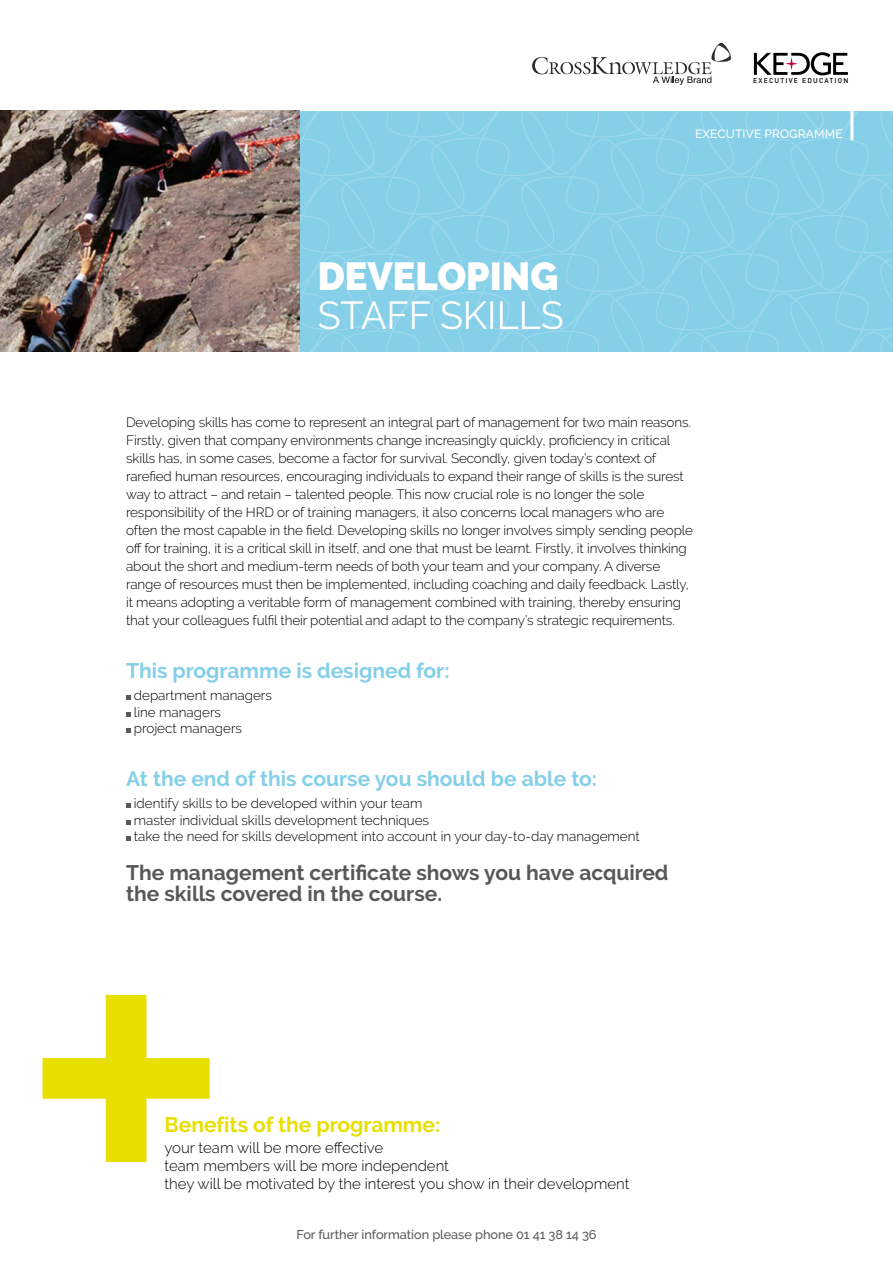
<style>
.page{position:relative;width:893px;height:1263px;background:#fff}
.page>*{position:absolute;margin:0;border:0;box-sizing:border-box;transform-origin:0 0}
._1-Main_Title{font:39px/39px "Raleway";color:#fff}
._2-body_conclusion{font:700 21px/21px "Raleway";color:#58585a}
._2-body_title{font:700 21px "Raleway";color:#85cfe8}
._3-benefices_title{font:700 21px "Raleway";color:#e7df00}
._3-benefice_body{font:300 15px "Raleway";color:#000}
._2-body_text{font:300 13.5px/18px "Raleway";letter-spacing:-.01em;color:#000}
._2-body_bullet{font:300 13.5px "Raleway";color:#000}
._4-footer{font:500 12.75px "Raleway";letter-spacing:-.005em;color:#58585a}
._0-Programm{font:500 12px "Raleway";letter-spacing:.01em;color:#fff}
.t1{font:500 6.9px "DINOT";letter-spacing:.17em;color:#000}
.s1{font-weight:900}
</style>
<div class="page">
<svg style="left:43px;top:995px;width:167px;height:167px"></svg>
<svg style="left:126px;top:696px;width:4px;height:4px"></svg>
<svg style="left:126px;top:712px;width:4px;height:4px"></svg>
<svg style="left:126px;top:729px;width:4px;height:4px"></svg>
<svg style="left:126px;top:804px;width:4px;height:4px"></svg>
<svg style="left:126px;top:820px;width:4px;height:4px"></svg>
<svg style="left:126px;top:837px;width:4px;height:4px"></svg>
<svg style="left:300px;top:111px;width:593px;height:240px;background:#86cfe8"></svg>
<img style="left:0;top:111px;width:300px;height:240px">
<hr style="left:850px;top:106px;width:3px;height:34px;background:#fff">
<svg style="left:532px;top:43px;width:199px;height:42px"></svg>
<svg style="left:754px;top:52px;width:94px;height:23px"></svg>
<p class="t1" style="left:753px;top:76px;width:97px">EXECUTIVE EDUCATION</p>
<p class="_1-Main_Title" style="left:318px;top:256px;width:247px"><span class="s1">DEVELOPING<br></span>STAFF SKILLS</p>
<p class="_0-Programm" style="left:695px;top:127px;width:149px">EXECUTIVE PROGRAMME</p>
<p class="_2-body_text" style="left:126px;top:413px;width:568px">Developing skills has come to represent an integral part of management for two main reasons.<br>Firstly, given that company environments change increasingly quickly, proficiency in critical skills has, in some cases, become a factor for survival. Secondly, given today’s context of rarefied human resources, encouraging individuals to expand their range of skills is the surest way to attract – and retain – talented people. This now crucial role is no longer the sole responsibility of the HRD or of training managers, it also concerns local managers who are often the most capable in the field. Developing skills no longer involves simply sending people off for training, it is a critical skill in itself, and one that must be learnt. Firstly, it involves thinking about the short and medium-term needs of both your team and your company. A diverse range of resources must then be implemented, including coaching and daily feedback. Lastly, it means adopting a veritable form of management combined with training, thereby ensuring that your colleagues fulfil their potential and adapt to the company’s strategic requirements.</p>
<p class="_2-body_title" style="left:126px;top:658px;width:325px">This programme is designed for:</p>
<p class="_2-body_bullet" style="left:134px;top:687px;width:140px">department managers</p>
<p class="_2-body_bullet" style="left:134px;top:704px;width:89px">line managers</p>
<p class="_2-body_bullet" style="left:134px;top:720px;width:110px">project managers</p>
<p class="_2-body_title" style="left:126px;top:766px;width:472px">At the end of this course you should be able to:</p>
<p class="_2-body_bullet" style="left:134px;top:795px;width:290px">identify skills to be developed within your team</p>
<p class="_2-body_bullet" style="left:134px;top:812px;width:297px">master individual skills development techniques</p>
<p class="_2-body_bullet" style="left:134px;top:828px;width:507px">take the need for skills development into account in your day-to-day management</p>
<p class="_2-body_conclusion" style="left:126px;top:862px;width:544px">The management certificate shows you have acquired the skills covered in the course.</p>
<p class="_3-benefices_title" style="left:164px;top:1112px;width:277px">Benefits of the programme:</p>
<p class="_3-benefice_body" style="left:164px;top:1139px;width:220px">your team will be more effective</p>
<p class="_3-benefice_body" style="left:164px;top:1157px;width:286px">team members will be more independent</p>
<p class="_3-benefice_body" style="left:164px;top:1175px;width:467px">they will be motivated by the interest you show in their development</p>
<p class="_4-footer" style="left:296px;top:1227px;width:302px">For further information please phone 01 41 38 14 36</p>
</div>
